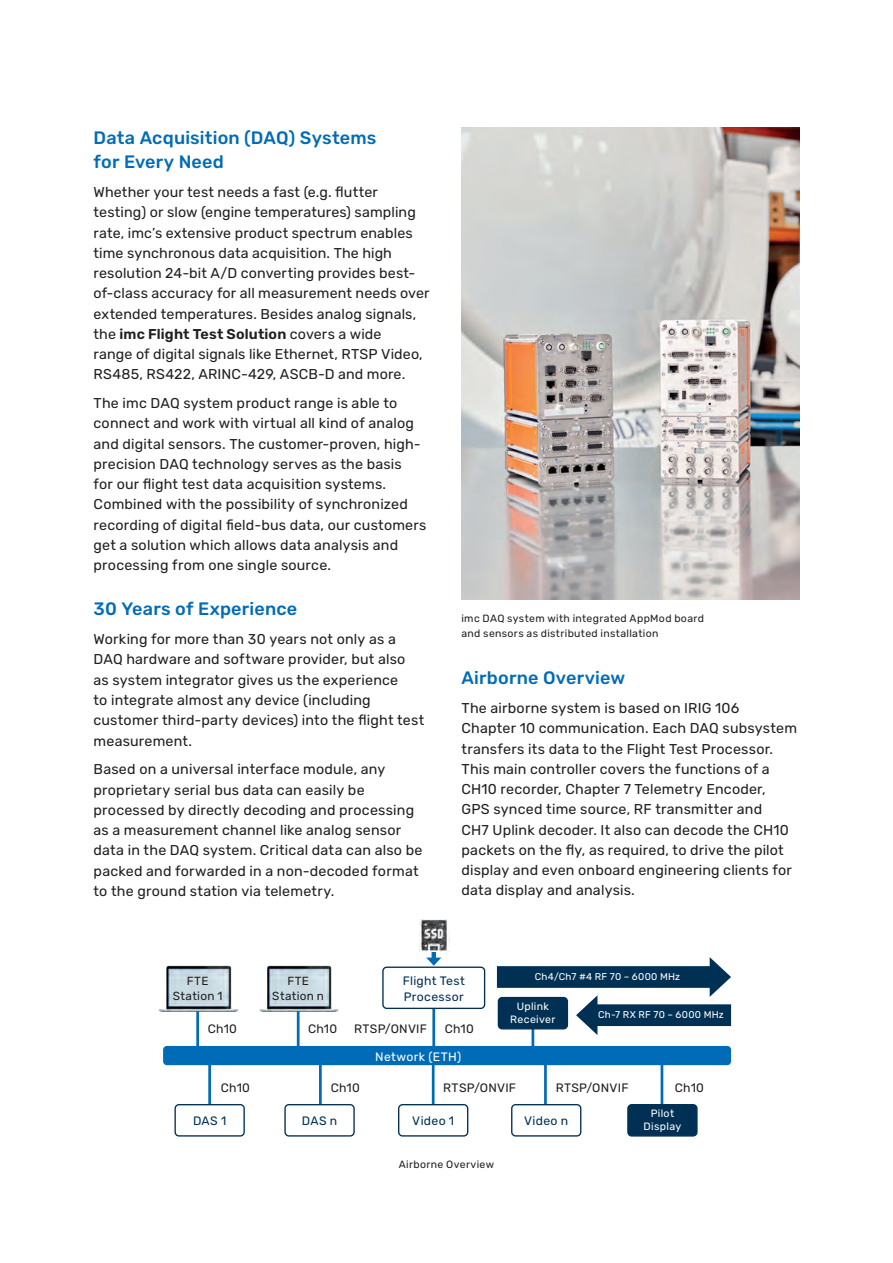
<style>
.page{position:relative;width:893px;height:1263px;background:#fff}
.page>*{position:absolute;margin:0;border:0;box-sizing:border-box;transform-origin:0 0}
.t1{font:500 18px/24px "Rubik";letter-spacing:.01em;color:#006cb7}
.t2{font:14.25px/20.2px "Rubik";letter-spacing:.015em;color:#231f20}
.t3{font:12.15px "Rubik";letter-spacing:.02em;color:#231f20}
.t4{font:12.15px/16.2px "Rubik";letter-spacing:.03em;color:#003155}
.t5{font:12.15px "Rubik";letter-spacing:.03em;color:#fff}
.t6{font:11.7px/14.7px "Rubik";letter-spacing:.025em;color:#231f20;text-align:center}
.t7{font:10.65px/12.9px "Rubik";letter-spacing:.03em;color:#fff;text-align:center}
.t8{font:10.5px/15px "Rubik";letter-spacing:.03em;color:#231f20}
.t9{font:9.75px "Rubik";letter-spacing:.025em;color:#fff}
.s1{font-weight:600}
</style>
<div class="page">
<img style="left:461px;top:128px;width:338px;height:472px">
<div style="left:163px;top:1046px;width:568px;height:19px;background:#006cb7;border-radius:4px"></div>
<hr style="left:196px;top:995px;width:3px;height:66px;background:#006cb7">
<hr style="left:208px;top:1052px;width:3px;height:66px;background:#006cb7">
<hr style="left:319px;top:1052px;width:3px;height:66px;background:#006cb7">
<hr style="left:432px;top:1052px;width:3px;height:66px;background:#006cb7">
<hr style="left:544px;top:1052px;width:3px;height:66px;background:#006cb7">
<hr style="left:661px;top:1052px;width:2px;height:66px;background:#006cb7">
<hr style="left:297px;top:995px;width:3px;height:66px;background:#006cb7">
<hr style="left:532px;top:1009px;width:2px;height:52px;background:#006cb7">
<hr style="left:432px;top:995px;width:3px;height:66px;background:#006cb7">
<img style="left:158px;top:965px;width:81px;height:53px">
<img style="left:259px;top:965px;width:80px;height:53px">
<div style="left:175px;top:1105px;width:69px;height:31px;background:#fff;border-radius:4px"></div>
<div style="left:174px;top:1104px;width:71px;height:32px;border:1px solid #003155;border-radius:4px"></div>
<div style="left:399px;top:1105px;width:69px;height:31px;background:#fff;border-radius:4px"></div>
<div style="left:398px;top:1104px;width:70px;height:32px;border:1px solid #003155;border-radius:4px"></div>
<div style="left:383px;top:967px;width:102px;height:41px;background:#fff;border-radius:4px"></div>
<div style="left:382px;top:966px;width:103px;height:43px;border:1px solid #003155;border-radius:4px"></div>
<div style="left:628px;top:1105px;width:69px;height:31px;background:#003155;border-radius:4px"></div>
<div style="left:627px;top:1104px;width:71px;height:32px;border:1px solid #003155;border-radius:4px"></div>
<div style="left:512px;top:1105px;width:69px;height:31px;background:#fff;border-radius:4px"></div>
<div style="left:511px;top:1104px;width:70px;height:32px;border:1px solid #003155;border-radius:4px"></div>
<div style="left:285px;top:1105px;width:69px;height:31px;background:#fff;border-radius:4px"></div>
<div style="left:284px;top:1104px;width:71px;height:32px;border:1px solid #003155;border-radius:4px"></div>
<div style="left:497px;top:966px;width:221px;height:22px;background:#003155"></div>
<svg style="left:710px;top:957px;width:21px;height:40px"></svg>
<div style="left:589px;top:1004px;width:142px;height:22px;background:#003155"></div>
<svg style="left:576px;top:996px;width:21px;height:39px"></svg>
<hr style="left:432px;top:945px;width:4px;height:14px;background:#006cb7">
<svg style="left:426px;top:957px;width:15px;height:9px"></svg>
<img style="left:420px;top:919px;width:30px;height:33px">
<div style="left:498px;top:997px;width:69px;height:32px;background:#003155;border-radius:4px"></div>
<div style="left:498px;top:997px;width:70px;height:32px;border:1px solid #003155;border-radius:4px"></div>
<p class="t1" style="left:94px;top:127px;width:284px">Data Acquisition (DAQ) Systems for Every Need</p>
<p class="t2" style="left:94px;top:182px;width:338px">Whether your test needs a fast (e.g. flutter testing) or slow (engine temperatures) sampling rate, imc’s extensive product spectrum enables time synchronous data acquisition. The high resolution 24-bit A/D converting provides best&shy;of-class accuracy for all measurement needs over extended temperatures. Besides analog signals, the <span class="s1">imc Flight Test Solution</span> covers a wide<br>range of digital signals like Ethernet, RTSP Video, RS485, RS422, ARINC-429, ASCB-D and more.</p>
<p class="t2" style="left:94px;top:393px;width:334px">The imc DAQ system product range is able to connect and work with virtual all kind of analog and digital sensors. The customer-proven, high&shy;precision DAQ technology serves as the basis<br>for our flight test data acquisition systems.<br>Combined with the possibility of synchronized recording of digital field-bus data, our customers get a solution which allows data analysis and processing from one single source.</p>
<p class="t1" style="left:94px;top:598px;width:205px">30 Years of Experience</p>
<p class="t2" style="left:94px;top:629px;width:332px">Working for more than 30 years not only as a DAQ hardware and software provider, but also as system integrator gives us the experience<br>to integrate almost any device (including customer third-party devices) into the flight test measurement.</p>
<p class="t2" style="left:94px;top:759px;width:330px">Based on a universal interface module, any proprietary serial bus data can easily be processed by directly decoding and processing as a measurement channel like analog sensor data in the DAQ system. Critical data can also be packed and forwarded in a non-decoded format to the ground station via telemetry.</p>
<p class="t8" style="left:461px;top:611px;width:244px">imc DAQ system with integrated AppMod board and sensors as distributed installation</p>
<p class="t1" style="left:461px;top:666px;width:165px">Airborne Overview</p>
<p class="t2" style="left:461px;top:698px;width:337px">The airborne system is based on IRIG 106<br>Chapter 10 communication. Each DAQ subsystem transfers its data to the Flight Test Processor.<br>This main controller covers the functions of a CH10 recorder, Chapter 7 Telemetry Encoder, GPS synced time source, RF transmitter and<br>CH7 Uplink decoder. It also can decode the CH10 packets on the fly, as required, to drive the pilot display and even onboard engineering clients for data display and analysis.</p>
<p class="t6" style="left:173px;top:974px;width:51px">FTE<br>Station 1</p>
<p class="t6" style="left:272px;top:974px;width:53px">FTE<br>Station n</p>
<p class="t4" style="left:403px;top:973px;width:64px">Flight Test<br>Processor</p>
<p class="t3" style="left:208px;top:1022px;width:31px">Ch10</p>
<p class="t3" style="left:308px;top:1022px;width:31px">Ch10</p>
<p class="t3" style="left:354px;top:1022px;width:74px">RTSP/ONVIF</p>
<p class="t3" style="left:445px;top:1022px;width:31px">Ch10</p>
<p class="t5" style="left:375px;top:1049px;width:88px">Network (ETH)</p>
<p class="t9" style="left:535px;top:971px;width:147px">Ch4/Ch7 #4 RF 70 – 6000 MHz</p>
<p class="t9" style="left:598px;top:1009px;width:127px">Ch-7 RX RF 70 – 6000 MHz</p>
<p class="t7" style="left:510px;top:1000px;width:47px">Uplink<br>Receiver</p>
<p class="t3" style="left:221px;top:1080px;width:31px">Ch10</p>
<p class="t3" style="left:331px;top:1080px;width:31px">Ch10</p>
<p class="t3" style="left:443px;top:1080px;width:74px">RTSP/ONVIF</p>
<p class="t3" style="left:556px;top:1080px;width:74px">RTSP/ONVIF</p>
<p class="t3" style="left:675px;top:1080px;width:31px">Ch10</p>
<p class="t4" style="left:193px;top:1113px;width:35px">DAS 1</p>
<p class="t4" style="left:412px;top:1113px;width:43px">Video 1</p>
<p class="t4" style="left:302px;top:1113px;width:37px">DAS n</p>
<p class="t4" style="left:524px;top:1113px;width:46px">Video n</p>
<p class="t8" style="left:399px;top:1157px;width:97px">Airborne Overview</p>
<p class="t7" style="left:644px;top:1107px;width:39px">Pilot<br>Display</p>
</div>
